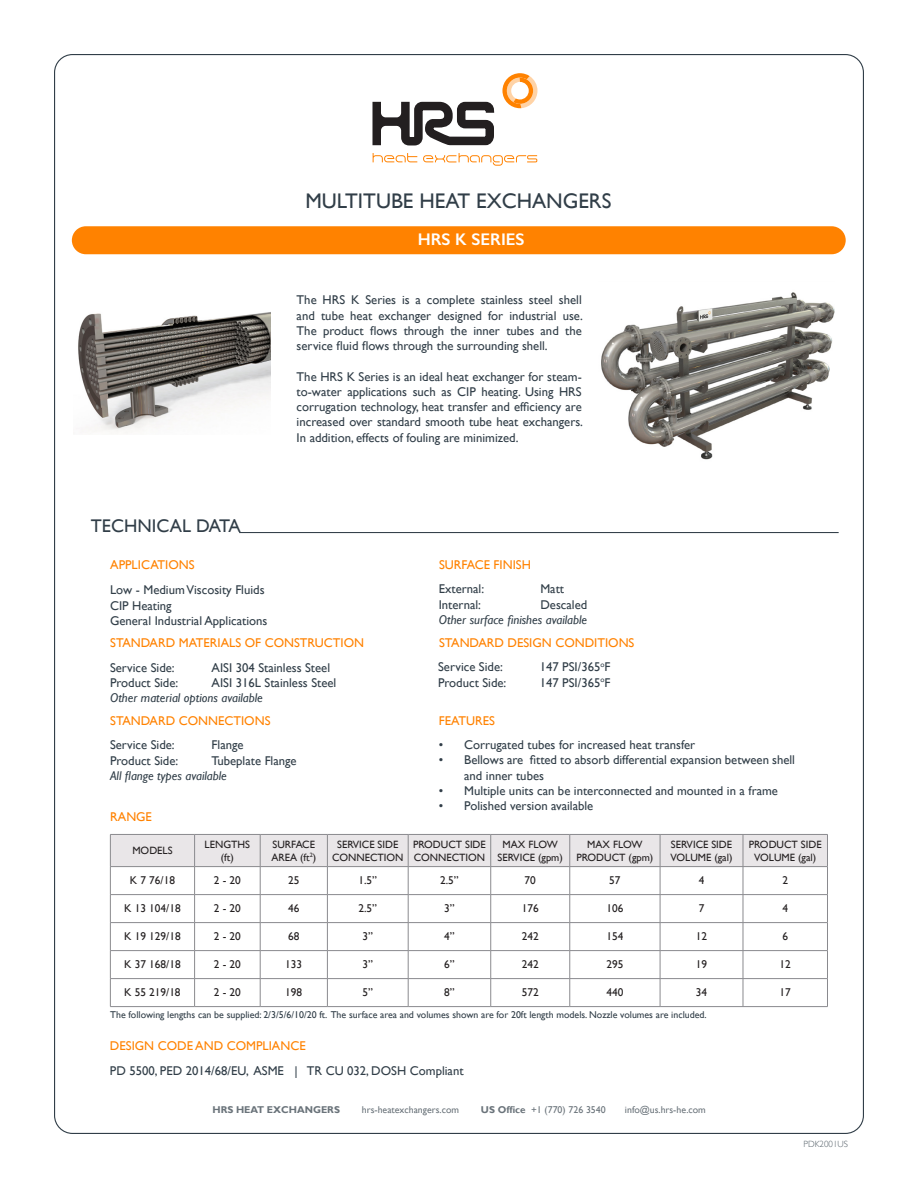
<style>
.page{position:relative;width:918px;height:1188px;background:#fff}
.page>*{position:absolute;margin:0;border:0;box-sizing:border-box;transform-origin:0 0}
.t1{font:21.15px "Gill Sans";color:#313e48}
.t2{font:18.3px "Gill Sans";color:#313e48}
.t3{font:600 16.95px "Gill Sans";color:#fff}
.t4{font:12.75px/15.3px "Gill Sans";color:#313e48;text-align:justify}
.t5{font:12.75px "Gill Sans";color:#ff8200}
.t6{font:italic 12.75px "Gill Sans";color:#313e48}
.t7{font:11.25px "Gill Sans";color:#231f20}
.t8{font:10.65px/12.8px "Gill Sans";color:#231f20;text-align:center}
.t9{font:9.9px "Gill Sans";color:#313e48}
.t10{font:9.9px "Gill Sans";color:#6a737a}
.t11{font:700 9.9px "Gill Sans";color:#6a737a}
.t12{font:300 9px "Gill Sans";color:#566169}
.s1{font-weight:700}
</style>
<div class="page">
<svg style="left:372px;top:73px;width:165px;height:93px"></svg>
<div style="left:72px;top:226px;width:774px;height:28px;background:#ff8200;border-radius:14px"></div>
<svg style="left:110px;top:835px;width:718px;height:171px"></svg>
<hr style="left:110px;top:1006px;width:85px;height:1px;background:#8a8a8e">
<hr style="left:195px;top:1006px;width:65px;height:1px;background:#8a8a8e">
<hr style="left:260px;top:1006px;width:67px;height:1px;background:#8a8a8e">
<hr style="left:327px;top:1006px;width:81px;height:1px;background:#8a8a8e">
<hr style="left:408px;top:1006px;width:83px;height:1px;background:#8a8a8e">
<hr style="left:491px;top:1006px;width:79px;height:1px;background:#8a8a8e">
<hr style="left:570px;top:1006px;width:90px;height:1px;background:#8a8a8e">
<hr style="left:660px;top:1006px;width:83px;height:1px;background:#8a8a8e">
<hr style="left:743px;top:1006px;width:85px;height:1px;background:#8a8a8e">
<hr style="left:110px;top:834px;width:85px;height:1px;background:#8a8a8e">
<hr style="left:110px;top:835px;width:1px;height:31px;background:#8a8a8e">
<hr style="left:195px;top:834px;width:65px;height:1px;background:#8a8a8e">
<hr style="left:194px;top:835px;width:1px;height:31px;background:#8a8a8e">
<hr style="left:260px;top:834px;width:67px;height:1px;background:#8a8a8e">
<hr style="left:260px;top:835px;width:1px;height:31px;background:#8a8a8e">
<hr style="left:327px;top:834px;width:81px;height:1px;background:#8a8a8e">
<hr style="left:327px;top:835px;width:1px;height:31px;background:#8a8a8e">
<hr style="left:408px;top:834px;width:83px;height:1px;background:#8a8a8e">
<hr style="left:408px;top:835px;width:1px;height:31px;background:#8a8a8e">
<hr style="left:491px;top:834px;width:79px;height:1px;background:#8a8a8e">
<hr style="left:490px;top:835px;width:1px;height:31px;background:#8a8a8e">
<hr style="left:570px;top:834px;width:90px;height:1px;background:#8a8a8e">
<hr style="left:570px;top:835px;width:1px;height:31px;background:#8a8a8e">
<hr style="left:660px;top:834px;width:83px;height:1px;background:#8a8a8e">
<hr style="left:660px;top:835px;width:1px;height:31px;background:#8a8a8e">
<hr style="left:743px;top:834px;width:85px;height:1px;background:#8a8a8e">
<hr style="left:743px;top:835px;width:1px;height:31px;background:#8a8a8e">
<hr style="left:827px;top:835px;width:1px;height:31px;background:#8a8a8e">
<hr style="left:110px;top:866px;width:85px;height:1px;background:#8a8a8e">
<hr style="left:195px;top:866px;width:65px;height:1px;background:#8a8a8e">
<hr style="left:260px;top:866px;width:67px;height:1px;background:#8a8a8e">
<hr style="left:327px;top:866px;width:81px;height:1px;background:#8a8a8e">
<hr style="left:408px;top:866px;width:83px;height:1px;background:#8a8a8e">
<hr style="left:491px;top:866px;width:79px;height:1px;background:#8a8a8e">
<hr style="left:570px;top:866px;width:90px;height:1px;background:#8a8a8e">
<hr style="left:660px;top:866px;width:83px;height:1px;background:#8a8a8e">
<hr style="left:743px;top:866px;width:85px;height:1px;background:#8a8a8e">
<hr style="left:239px;top:532px;width:600px;height:1px;background:#313e48">
<img style="left:601px;top:292px;width:233px;height:168px">
<img style="left:78px;top:312px;width:193px;height:121px">
<h1 class="t1" style="left:305px;top:188px;width:308px">MULTITUBE HEAT EXCHANGERS</h1>
<h3 class="t3" style="left:418px;top:229px;width:108px">HRS K SERIES</h3>
<h2 class="t2" style="left:91px;top:515px;width:151px">TECHNICAL DATA</h2>
<p class="t4" style="left:297px;top:293px;width:288px">The HRS K Series is a complete stainless steel shell and tube heat exchanger designed for industrial use.<br>The product flows through the inner tubes and the service fluid flows through the surrounding shell.</p>
<p class="t4" style="left:297px;top:369px;width:288px">The HRS K Series is an ideal heat exchanger for steam&shy;to-water applications such as CIP heating. Using HRS corrugation technology, heat transfer and efficiency are increased over standard smooth tube heat exchangers.<br>In addition, effects of fouling are minimized.</p>
<p class="t5" style="left:110px;top:558px;width:86px">APPLICATIONS</p>
<p class="t4" style="left:110px;top:583px;width:159px;text-align:left">Low - Medium Viscosity Fluids<br>CIP Heating<br>General Industrial Applications</p>
<p class="t5" style="left:110px;top:635px;width:255px">STANDARD MATERIALS OF CONSTRUCTION</p>
<p class="t4" style="left:110px;top:660px;width:66px">Service Side:</p>
<p class="t4" style="left:212px;top:660px;width:120px">AISI 304 Stainless Steel</p>
<p class="t4" style="left:110px;top:675px;width:70px">Product Side:</p>
<p class="t4" style="left:212px;top:675px;width:126px">AISI 316L Stainless Steel</p>
<p class="t6" style="left:110px;top:690px;width:154px">Other material options available</p>
<p class="t5" style="left:110px;top:713px;width:162px">STANDARD CONNECTIONS</p>
<p class="t4" style="left:110px;top:737px;width:66px">Service Side:</p>
<p class="t4" style="left:212px;top:737px;width:34px">Flange</p>
<p class="t4" style="left:110px;top:753px;width:70px">Product Side:</p>
<p class="t4" style="left:212px;top:753px;width:87px">Tubeplate Flange</p>
<p class="t6" style="left:110px;top:768px;width:118px">All flange types available</p>
<p class="t5" style="left:439px;top:558px;width:93px">SURFACE FINISH</p>
<p class="t4" style="left:439px;top:582px;width:47px">External:</p>
<p class="t4" style="left:540px;top:582px;width:25px">Matt</p>
<p class="t4" style="left:439px;top:597px;width:44px">Internal:</p>
<p class="t4" style="left:540px;top:597px;width:48px">Descaled</p>
<p class="t6" style="left:439px;top:612px;width:150px">Other surface finishes available</p>
<p class="t5" style="left:439px;top:636px;width:197px">STANDARD DESIGN CONDITIONS</p>
<p class="t4" style="left:438px;top:660px;width:66px">Service Side:</p>
<p class="t4" style="left:540px;top:660px;width:72px">147 PSI/365<sup>o</sup>F</p>
<p class="t4" style="left:438px;top:675px;width:70px">Product Side:</p>
<p class="t4" style="left:540px;top:675px;width:72px">147 PSI/365<sup>o</sup>F</p>
<p class="t5" style="left:439px;top:714px;width:58px">FEATURES</p>
<p class="t4" style="left:439px;top:738px;width:258px">• Corrugated tubes for increased heat transfer</p>
<p class="t4" style="left:464px;top:753px;width:332px;text-indent:-25px">• Bellows are fitted to absorb differential expansion between shell and inner tubes</p>
<p class="t4" style="left:439px;top:783px;width:341px">• Multiple units can be interconnected and mounted in a frame</p>
<p class="t4" style="left:439px;top:798px;width:156px">• Polished version available</p>
<p class="t5" style="left:110px;top:810px;width:43px">RANGE</p>
<p class="t8" style="left:132px;top:844px;width:42px">MODELS</p>
<p class="t8" style="left:205px;top:838px;width:47px">LENGTHS (ft)</p>
<p class="t8" style="left:271px;top:838px;width:46px;text-align:left">SURFACE<br>AREA (ft<sup>2</sup>)</p>
<p class="t8" style="left:332px;top:838px;width:73px">SERVICE SIDE<br>CONNECTION</p>
<p class="t8" style="left:413px;top:838px;width:74px;text-align:left">PRODUCT SIDE<br>CONNECTION</p>
<p class="t8" style="left:498px;top:838px;width:67px">MAX FLOW<br>SERVICE (gpm)</p>
<p class="t8" style="left:576px;top:838px;width:78px">MAX FLOW<br>PRODUCT (gpm)</p>
<p class="t8" style="left:671px;top:838px;width:64px;text-align:left">SERVICE SIDE<br>VOLUME (gal)</p>
<p class="t8" style="left:749px;top:838px;width:74px">PRODUCT SIDE<br>VOLUME (gal)</p>
<p class="t7" style="left:130px;top:874px;width:47px">K 7 76/18</p>
<p class="t7" style="left:214px;top:874px;width:28px">2 - 20</p>
<p class="t7" style="left:288px;top:874px;width:13px">25</p>
<p class="t7" style="left:358px;top:874px;width:20px">1.5”</p>
<p class="t7" style="left:440px;top:874px;width:20px">2.5”</p>
<p class="t7" style="left:525px;top:874px;width:13px">70</p>
<p class="t7" style="left:609px;top:874px;width:13px">57</p>
<p class="t7" style="left:699px;top:874px;width:7px">4</p>
<p class="t7" style="left:782px;top:874px;width:7px">2</p>
<p class="t7" style="left:124px;top:902px;width:58px">K 13 104/18</p>
<p class="t7" style="left:214px;top:902px;width:28px">2 - 20</p>
<p class="t7" style="left:288px;top:902px;width:13px">46</p>
<p class="t7" style="left:358px;top:902px;width:20px">2.5”</p>
<p class="t7" style="left:444px;top:902px;width:12px">3”</p>
<p class="t7" style="left:522px;top:902px;width:18px">176</p>
<p class="t7" style="left:606px;top:902px;width:18px">106</p>
<p class="t7" style="left:699px;top:902px;width:7px">7</p>
<p class="t7" style="left:782px;top:902px;width:7px">4</p>
<p class="t7" style="left:124px;top:930px;width:58px">K 19 129/18</p>
<p class="t7" style="left:214px;top:930px;width:28px">2 - 20</p>
<p class="t7" style="left:288px;top:930px;width:13px">68</p>
<p class="t7" style="left:363px;top:930px;width:12px">3”</p>
<p class="t7" style="left:444px;top:930px;width:12px">4”</p>
<p class="t7" style="left:522px;top:930px;width:18px">242</p>
<p class="t7" style="left:606px;top:930px;width:18px">154</p>
<p class="t7" style="left:696px;top:930px;width:13px">12</p>
<p class="t7" style="left:782px;top:930px;width:7px">6</p>
<p class="t7" style="left:124px;top:958px;width:58px">K 37 168/18</p>
<p class="t7" style="left:214px;top:958px;width:28px">2 - 20</p>
<p class="t7" style="left:285px;top:958px;width:18px">133</p>
<p class="t7" style="left:363px;top:958px;width:12px">3”</p>
<p class="t7" style="left:444px;top:958px;width:12px">6”</p>
<p class="t7" style="left:522px;top:958px;width:18px">242</p>
<p class="t7" style="left:606px;top:958px;width:18px">295</p>
<p class="t7" style="left:696px;top:958px;width:13px">19</p>
<p class="t7" style="left:780px;top:958px;width:13px">12</p>
<p class="t7" style="left:124px;top:986px;width:58px">K 55 219/18</p>
<p class="t7" style="left:214px;top:986px;width:28px">2 - 20</p>
<p class="t7" style="left:285px;top:986px;width:18px">198</p>
<p class="t7" style="left:363px;top:986px;width:12px">5”</p>
<p class="t7" style="left:444px;top:986px;width:12px">8”</p>
<p class="t7" style="left:522px;top:986px;width:18px">572</p>
<p class="t7" style="left:606px;top:986px;width:18px">440</p>
<p class="t7" style="left:696px;top:986px;width:13px">34</p>
<p class="t7" style="left:780px;top:986px;width:13px">17</p>
<p class="t9" style="left:110px;top:1009px;width:598px">The following lengths can be supplied: 2/3/5/6/10/20 ft. The surface area and volumes shown are for 20ft length models. Nozzle volumes are included.</p>
<p class="t5" style="left:110px;top:1039px;width:197px">DESIGN CODE AND COMPLIANCE</p>
<p class="t4" style="left:110px;top:1064px;width:355px">PD 5500, PED 2014/68/EU, ASME | TR CU 032, DOSH Compliant</p>
<p class="t11" style="left:212px;top:1104px;width:129px">HRS HEAT EXCHANGERS</p>
<p class="t10" style="left:362px;top:1104px;width:99px">hrs-heatexchangers.com</p>
<p class="t10" style="left:481px;top:1104px;width:126px"><span class="s1">US Office</span> +1 (770) 726 3540</p>
<p class="t10" style="left:625px;top:1104px;width:82px">info@us.hrs-he.com</p>
<p class="t12" style="left:804px;top:1138px;width:46px">PDK2001US</p>
</div>
